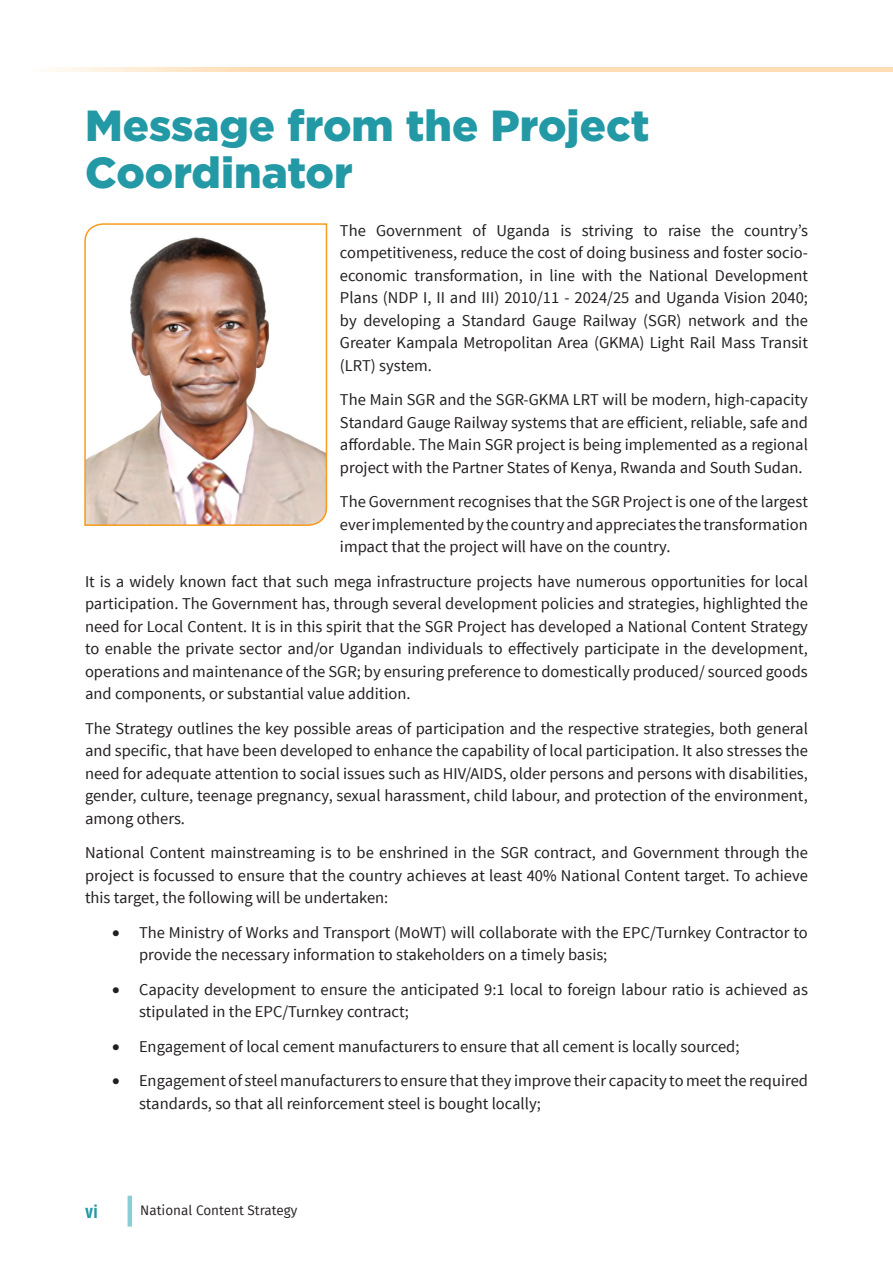
<style>
.page{position:relative;width:893px;height:1263px;background:#fff}
.page>*{position:absolute;margin:0;border:0;box-sizing:border-box;transform-origin:0 0}
.t1{font:900 43.5px/47px "Gotham";color:#2299a5}
.t2{font:700 condensed 18px "Helvetica LT Std";color:#2299a5}
.t3{font:16.5px/22.5px "Source Sans Pro";color:#231f20;text-align:justify}
.t4{font:13.5px "Fira Sans";color:#231f20}
</style>
<div class="page">
<hr style="left:128px;top:1196px;width:4px;height:30px;background:#8acdd3">
<svg style="left:52px;top:67px;width:841px;height:5px"></svg>
<img style="left:84px;top:223px;width:244px;height:303px">
<h1 class="t1" style="left:85px;top:102px;width:566px">Message from the Project<br>Coordinator</h1>
<p class="t3" style="left:340px;top:219px;width:469px">The Government of Uganda is striving to raise the country’s competitiveness, reduce the cost of doing business and foster socio&shy;economic transformation, in line with the National Development Plans (NDP I, II and III) 2010/11 - 2024/25 and Uganda Vision 2040; by developing a Standard Gauge Railway (SGR) network and the Greater Kampala Metropolitan Area (GKMA) Light Rail Mass Transit (LRT) system.</p>
<p class="t3" style="left:340px;top:389px;width:469px">The Main SGR and the SGR-GKMA LRT will be modern, high-capacity Standard Gauge Railway systems that are efficient, reliable, safe and affordable. The Main SGR project is being implemented as a regional project with the Partner States of Kenya, Rwanda and South Sudan.</p>
<p class="t3" style="left:340px;top:491px;width:469px">The Government recognises that the SGR Project is one of the largest ever implemented by the country and appreciates the transformation impact that the project will have on the country.</p>
<p class="t3" style="left:85px;top:570px;width:724px">It is a widely known fact that such mega infrastructure projects have numerous opportunities for local participation. The Government has, through several development policies and strategies, highlighted the need for Local Content. It is in this spirit that the SGR Project has developed a National Content Strategy to enable the private sector and/or Ugandan individuals to effectively participate in the development, operations and maintenance of the SGR; by ensuring preference to domestically produced/ sourced goods and components, or substantial value addition.</p>
<p class="t3" style="left:85px;top:717px;width:724px">The Strategy outlines the key possible areas of participation and the respective strategies, both general and specific, that have been developed to enhance the capability of local participation. It also stresses the need for adequate attention to social issues such as HIV/AIDS, older persons and persons with disabilities, gender, culture, teenage pregnancy, sexual harassment, child labour, and protection of the environment, among others.</p>
<p class="t3" style="left:85px;top:842px;width:724px">National Content mainstreaming is to be enshrined in the SGR contract, and Government through the project is focussed to ensure that the country achieves at least 40% National Content target. To achieve this target, the following will be undertaken:</p>
<p class="t3" style="left:139px;top:921px;width:670px;text-indent:-27px">• The Ministry of Works and Transport (MoWT) will collaborate with the EPC/Turnkey Contractor to provide the necessary information to stakeholders on a timely basis;</p>
<p class="t3" style="left:139px;top:978px;width:670px;text-indent:-27px">• Capacity development to ensure the anticipated 9:1 local to foreign labour ratio is achieved as stipulated in the EPC/Turnkey contract;</p>
<p class="t3" style="left:112px;top:1035px;width:629px">• Engagement of local cement manufacturers to ensure that all cement is locally sourced;</p>
<p class="t3" style="left:139px;top:1070px;width:670px;text-indent:-27px">• Engagement of steel manufacturers to ensure that they improve their capacity to meet the required standards, so that all reinforcement steel is bought locally;</p>
<p class="t2" style="left:85px;top:1200px;width:14px">vi</p>
<p class="t4" style="left:140px;top:1200px;width:159px">National Content Strategy</p>
</div>
